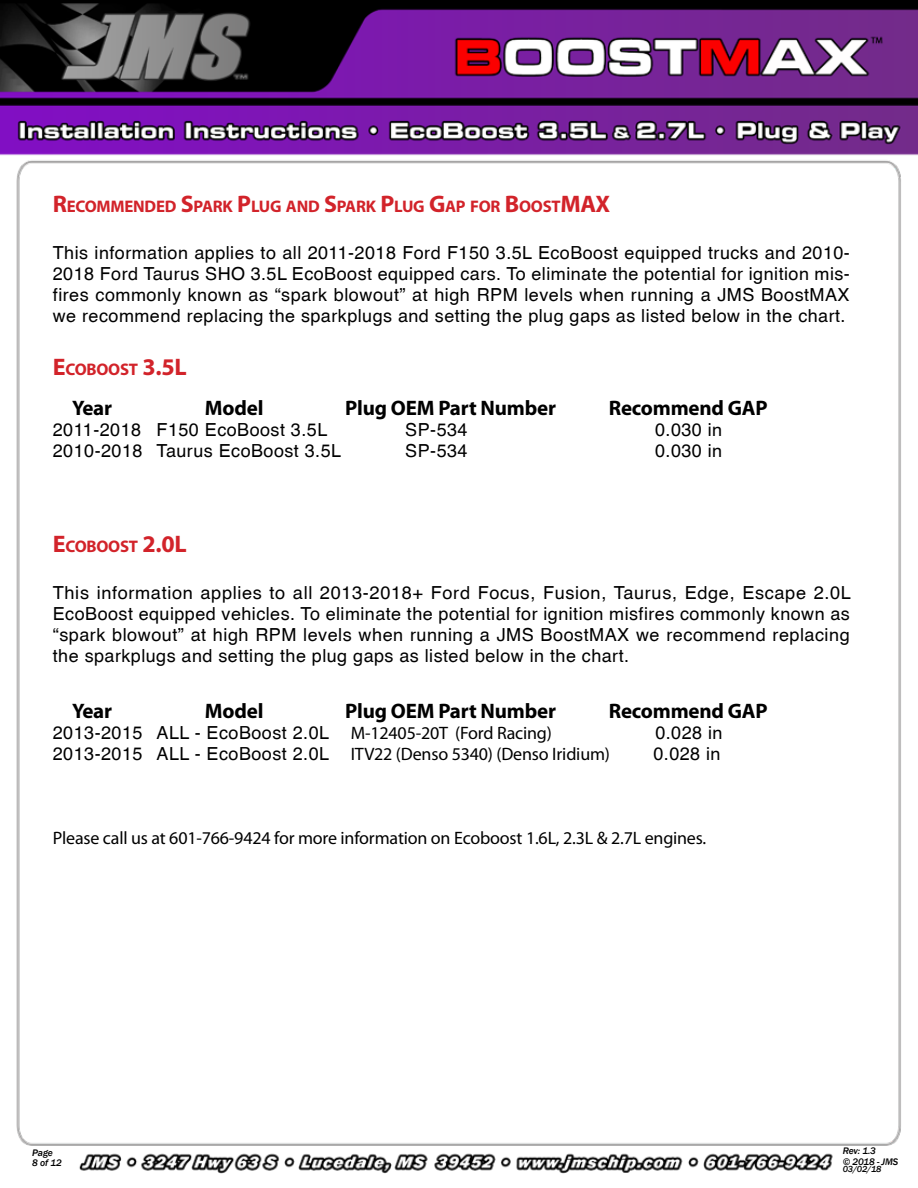
<style>
.page{position:relative;width:918px;height:1188px;background:#fff}
.page>*{position:absolute;margin:0;border:0;box-sizing:border-box;transform-origin:0 0}
.t1{font:700 24px "Myriad Pro";color:#d2232a}
.t2{font:700 21px "Myriad Pro";letter-spacing:-.01em;color:#000}
.t3{font:18px/21px "Helvetica";letter-spacing:.025em;color:#000;text-align:justify}
.t4{font:18px "Myriad Pro";letter-spacing:-.01em;color:#000}
.t5{font:700 16.8px "Myriad Pro";letter-spacing:-.015em;color:#d2232a}
.t6{font:italic 500 9.75px/10.5px "Franklin Gothic";letter-spacing:-.01em;color:#000}
.t7{font:italic 500 9px "Franklin Gothic";color:#000}
.s1{font-size:24px}
.s2{font-size:16.8px}
.s3{font-family:"Myriad Pro"}
.s4{font-family:"Helvetica"}
</style>
<div class="page">
<img style="left:0;top:0;width:918px;height:1174px">
<p class="t5" style="left:53px;top:196px;width:478px"><span class="s1">R</span>ECOMMENDED <span class="s1">S</span>PARK <span class="s1">P</span>LUG AN D <span class="s1">S</span>PARK <span class="s1">P</span>LUG <span class="s1">G</span>AP FOR <span class="s1">B</span>OOS</p>
<h1 class="t1" style="left:552px;top:189px;width:60px"><span class="s2">T</span>MAX</h1>
<p class="t3" style="left:53px;top:241px;width:799px">This information applies to all 2011-2018 Ford F150 3.5L EcoBoost equipped trucks and 2010- 2018 Ford Taurus SHO 3.5L EcoBoost equipped cars. To eliminate the potential for ignition mis&shy;fires commonly known as “spark blowout” at high RPM levels when running a JMS BoostMAX we recommend replacing the sparkplugs and setting the plug gaps as listed below in the chart.</p>
<p class="t5" style="left:53px;top:359px;width:56px"><span class="s1">E</span>COBOOS</p>
<h1 class="t1" style="left:129px;top:351px;width:60px"><span class="s2">T</span> 3.5L</h1>
<p class="t2" style="left:72px;top:394px;width:41px">Year</p>
<p class="t2" style="left:205px;top:394px;width:60px">Model</p>
<p class="t2" style="left:345px;top:394px;width:212px">Plug OEM Part Number</p>
<p class="t2" style="left:609px;top:394px;width:160px">Recommend GAP</p>
<p class="t3" style="left:53px;top:419px;width:276px">2011-2018 F150 EcoBoost 3.5L</p>
<p class="t3" style="left:405px;top:419px;width:64px">SP-534</p>
<p class="t3" style="left:655px;top:419px;width:69px">0.030 in</p>
<p class="t3" style="left:53px;top:440px;width:290px">2010-2018 Taurus EcoBoost 3.5L</p>
<p class="t3" style="left:405px;top:440px;width:64px">SP-534</p>
<p class="t3" style="left:655px;top:440px;width:69px">0.030 in</p>
<p class="t5" style="left:53px;top:536px;width:56px"><span class="s1">E</span>COBOOS</p>
<h1 class="t1" style="left:129px;top:529px;width:60px"><span class="s2">T</span> 2.0L</h1>
<p class="t3" style="left:53px;top:581px;width:800px">This information applies to all 2013-2018+ Ford Focus, Fusion, Taurus, Edge, Escape 2.0L EcoBoost equipped vehicles. To eliminate the potential for ignition misfires commonly known as “spark blowout” at high RPM levels when running a JMS BoostMAX we recommend replacing the sparkplugs and setting the plug gaps as listed below in the chart.</p>
<p class="t2" style="left:72px;top:697px;width:41px">Year</p>
<p class="t2" style="left:205px;top:697px;width:60px">Model</p>
<p class="t2" style="left:345px;top:697px;width:212px">Plug OEM Part Number</p>
<p class="t2" style="left:609px;top:697px;width:160px">Recommend GAP</p>
<p class="t3" style="left:53px;top:722px;width:501px">2013-2015 ALL - EcoBoost 2.0L <span class="s3">M-12405-20T (Ford Racing)</span></p>
<p class="t3" style="left:655px;top:722px;width:69px">0.028 in</p>
<p class="t4" style="left:53px;top:743px;width:559px"><span class="s4">2013-2015 ALL - EcoBoost 2.0L</span> ITV22 (Denso 5340) (Denso Iridium)</p>
<p class="t3" style="left:653px;top:743px;width:69px">0.028 in</p>
<p class="t4" style="left:53px;top:827px;width:655px">Please call us at 601-766-9424 for more information on Ecoboost 1.6L, 2.3L &amp; 2.7L engines.</p>
<p class="t6" style="left:32px;top:1147px;width:31px">Page<br>8 of 12</p>
<p class="t6" style="left:843px;top:1146px;width:57px">Rev: 1.3<br>© 2018 - JMS</p>
<p class="t7" style="left:843px;top:1163px;width:40px">03/02/18</p>
</div>
